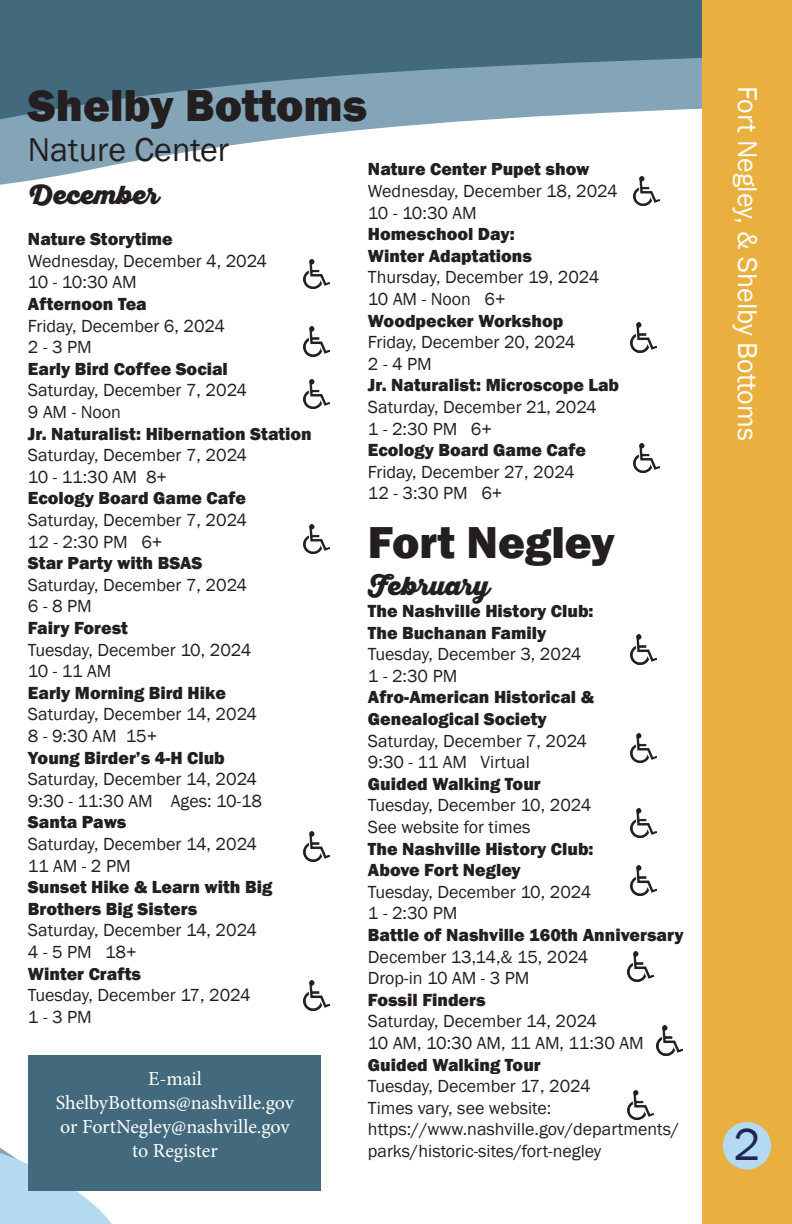
<style>
.page{position:relative;width:792px;height:1224px;background:#fff}
.page>*{position:absolute;margin:0;border:0;box-sizing:border-box;transform-origin:0 0}
.t1{font:800 46px "Franklin Gothic";color:#231f20}
.t2{font:46px "Franklin Gothic";color:#202556}
.t3{font:34px "Franklin Gothic";color:#231f20}
.t4{font:28px "Franklin Gothic";color:#fff}
.t5{font:900 26px "Sant Elia Script";color:#231f20}
.t6{font:20px "Minion Pro";letter-spacing:-.005em;color:#fff}
.t7{font:18px/21.6px "Franklin Gothic";color:#231f20}
.t8{font:800 18px "Franklin Gothic";color:#231f20}
</style>
<div class="page">
<img style="left:631px;top:323px;width:26px;height:29px">
<img style="left:633px;top:443px;width:26px;height:30px">
<img style="left:303px;top:981px;width:26px;height:29px">
<img style="left:631px;top:635px;width:26px;height:29px">
<img style="left:631px;top:733px;width:26px;height:30px">
<img style="left:628px;top:1090px;width:26px;height:30px">
<img style="left:303px;top:259px;width:26px;height:30px">
<img style="left:303px;top:327px;width:26px;height:29px">
<img style="left:303px;top:379px;width:26px;height:30px">
<img style="left:303px;top:524px;width:26px;height:30px">
<img style="left:303px;top:832px;width:26px;height:29px">
<img style="left:631px;top:808px;width:26px;height:30px">
<img style="left:631px;top:866px;width:26px;height:29px">
<img style="left:628px;top:952px;width:26px;height:30px">
<img style="left:657px;top:1026px;width:26px;height:29px">
<svg style="left:0;top:0;width:702px;height:206px"></svg>
<svg style="left:0;top:1055px;width:112px;height:169px"></svg>
<div style="left:29px;top:1055px;width:292px;height:136px;background:#43697c"></div>
<div style="left:702px;top:0;width:90px;height:1224px;background:#eab03f"></div>
<div style="left:723px;top:1122px;width:48px;height:48px;background:#b3daf1;border-radius:50%"></div>
<p class="t1" style="left:28px;top:75px;width:341px">Shelby Bottoms</p>
<p class="t3" style="left:28px;top:129px;width:203px">Nature Center</p>
<p class="t8" style="left:368px;top:158px;width:223px">Nature Center Pupet show</p>
<p class="t7" style="left:368px;top:181px;width:251px">Wednesday, December 18, 2024</p>
<p class="t7" style="left:368px;top:202px;width:110px">10 - 10:30 AM</p>
<p class="t8" style="left:368px;top:222px;width:148px">Homeschool Day:</p>
<p class="t8" style="left:368px;top:244px;width:166px">Winter Adaptations</p>
<p class="t7" style="left:368px;top:267px;width:233px">Thursday, December 19, 2024</p>
<p class="t7" style="left:368px;top:289px;width:139px">10 AM - Noon 6+</p>
<p class="t8" style="left:368px;top:309px;width:197px">Woodpecker Workshop</p>
<p class="t7" style="left:368px;top:332px;width:209px">Friday, December 20, 2024</p>
<p class="t7" style="left:368px;top:353px;width:65px">2 - 4 PM</p>
<p class="t8" style="left:368px;top:374px;width:253px">Jr. Naturalist: Microscope Lab</p>
<p class="t7" style="left:368px;top:397px;width:230px">Saturday, December 21, 2024</p>
<p class="t7" style="left:368px;top:418px;width:125px">1 - 2:30 PM 6+</p>
<p class="t8" style="left:368px;top:438px;width:220px">Ecology Board Game Cafe</p>
<p class="t7" style="left:368px;top:461px;width:208px">Friday, December 27, 2024</p>
<p class="t7" style="left:368px;top:483px;width:136px">12 - 3:30 PM 6+</p>
<p class="t5" style="left:28px;top:179px;width:132px">December</p>
<p class="t8" style="left:28px;top:227px;width:146px">Nature Storytime</p>
<p class="t7" style="left:28px;top:250px;width:241px">Wednesday, December 4, 2024</p>
<p class="t7" style="left:28px;top:272px;width:110px">10 - 10:30 AM</p>
<p class="t8" style="left:28px;top:292px;width:120px">Afternoon Tea</p>
<p class="t7" style="left:28px;top:315px;width:198px">Friday, December 6, 2024</p>
<p class="t7" style="left:28px;top:337px;width:65px">2 - 3 PM</p>
<p class="t8" style="left:28px;top:357px;width:201px">Early Bird Coffee Social</p>
<p class="t7" style="left:28px;top:380px;width:221px">Saturday, December 7, 2024</p>
<p class="t7" style="left:28px;top:402px;width:95px">9 AM - Noon</p>
<p class="t8" style="left:28px;top:422px;width:285px">Jr. Naturalist: Hibernation Station</p>
<p class="t7" style="left:28px;top:445px;width:221px">Saturday, December 7, 2024</p>
<p class="t7" style="left:28px;top:466px;width:141px">10 - 11:30 AM 8+</p>
<p class="t8" style="left:28px;top:487px;width:220px">Ecology Board Game Cafe</p>
<p class="t7" style="left:28px;top:510px;width:221px">Saturday, December 7, 2024</p>
<p class="t7" style="left:28px;top:531px;width:136px">12 - 2:30 PM 6+</p>
<p class="t8" style="left:28px;top:551px;width:176px">Star Party with BSAS</p>
<p class="t7" style="left:28px;top:574px;width:221px">Saturday, December 7, 2024</p>
<p class="t7" style="left:28px;top:596px;width:65px">6 - 8 PM</p>
<p class="t8" style="left:28px;top:616px;width:102px">Fairy Forest</p>
<p class="t7" style="left:28px;top:639px;width:225px">Tuesday, December 10, 2024</p>
<p class="t7" style="left:28px;top:661px;width:85px">10 - 11 AM</p>
<p class="t8" style="left:28px;top:681px;width:199px">Early Morning Bird Hike</p>
<p class="t7" style="left:28px;top:704px;width:231px">Saturday, December 14, 2024</p>
<p class="t7" style="left:28px;top:726px;width:131px">8 - 9:30 AM 15+</p>
<p class="t8" style="left:28px;top:746px;width:198px">Young Birder’s 4-H Club</p>
<p class="t7" style="left:28px;top:769px;width:231px">Saturday, December 14, 2024</p>
<p class="t7" style="left:28px;top:790px;width:236px">9:30 - 11:30 AM Ages: 10-18</p>
<p class="t8" style="left:28px;top:811px;width:100px">Santa Paws</p>
<p class="t7" style="left:28px;top:834px;width:231px">Saturday, December 14, 2024</p>
<p class="t7" style="left:28px;top:855px;width:104px">11 AM - 2 PM</p>
<p class="t8" style="left:28px;top:875px;width:246px">Sunset Hike &amp; Learn with Big</p>
<p class="t8" style="left:28px;top:897px;width:171px">Brothers Big Sisters</p>
<p class="t7" style="left:28px;top:920px;width:231px">Saturday, December 14, 2024</p>
<p class="t7" style="left:28px;top:942px;width:110px">4 - 5 PM 18+</p>
<p class="t8" style="left:28px;top:962px;width:115px">Winter Crafts</p>
<p class="t7" style="left:28px;top:985px;width:224px">Tuesday, December 17, 2024</p>
<p class="t7" style="left:28px;top:1006px;width:65px">1 - 3 PM</p>
<p class="t1" style="left:368px;top:513px;width:248px">Fort Negley</p>
<p class="t5" style="left:368px;top:571px;width:123px">February</p>
<p class="t8" style="left:368px;top:599px;width:227px">The Nashville History Club:</p>
<p class="t8" style="left:368px;top:621px;width:180px">The Buchanan Family</p>
<p class="t7" style="left:368px;top:644px;width:215px">Tuesday, December 3, 2024</p>
<p class="t7" style="left:368px;top:665px;width:91px">1 - 2:30 PM</p>
<p class="t8" style="left:368px;top:686px;width:228px">Afro-American Historical &amp;</p>
<p class="t8" style="left:368px;top:707px;width:180px">Genealogical Society</p>
<p class="t7" style="left:368px;top:730px;width:221px">Saturday, December 7, 2024</p>
<p class="t7" style="left:368px;top:752px;width:163px">9:30 - 11 AM Virtual</p>
<p class="t8" style="left:368px;top:772px;width:174px">Guided Walking Tour</p>
<p class="t7" style="left:368px;top:795px;width:225px">Tuesday, December 10, 2024</p>
<p class="t7" style="left:368px;top:817px;width:164px">See website for times</p>
<p class="t8" style="left:368px;top:837px;width:227px">The Nashville History Club:</p>
<p class="t8" style="left:368px;top:858px;width:154px">Above Fort Negley</p>
<p class="t7" style="left:368px;top:881px;width:225px">Tuesday, December 10, 2024</p>
<p class="t7" style="left:368px;top:903px;width:91px">1 - 2:30 PM</p>
<p class="t8" style="left:368px;top:923px;width:317px">Battle of Nashville 160th Anniversary</p>
<p class="t7" style="left:368px;top:946px;width:222px">December 13,14,&amp; 15, 2024</p>
<p class="t7" style="left:368px;top:968px;width:163px">Drop-in 10 AM - 3 PM</p>
<p class="t8" style="left:368px;top:988px;width:119px">Fossil Finders</p>
<p class="t7" style="left:368px;top:1011px;width:231px">Saturday, December 14, 2024</p>
<p class="t7" style="left:368px;top:1033px;width:277px">10 AM, 10:30 AM, 11 AM, 11:30 AM</p>
<p class="t8" style="left:368px;top:1053px;width:174px">Guided Walking Tour</p>
<p class="t7" style="left:368px;top:1076px;width:224px">Tuesday, December 17, 2024</p>
<p class="t7" style="left:368px;top:1097px;width:185px">Times vary, see website:</p>
<p class="t7" style="left:368px;top:1119px;width:313px">https://www.nashville.gov/departments/ parks/historic-sites/fort-negley</p>
<p class="t6" style="left:148px;top:1066px;width:55px">E-mail</p>
<p class="t6" style="left:56px;top:1090px;width:240px">ShelbyBottoms@nashville.gov</p>
<p class="t6" style="left:60px;top:1114px;width:231px">or FortNegley@nashville.gov</p>
<p class="t6" style="left:132px;top:1138px;width:87px">to Register</p>
<h3 class="t4" style="left:765px;top:86px;width:357px;rotate:90deg">Fort Negley, &amp; Shelby Bottoms</h3>
<p class="t2" style="left:733px;top:1116px;width:28px">2</p>
</div>
